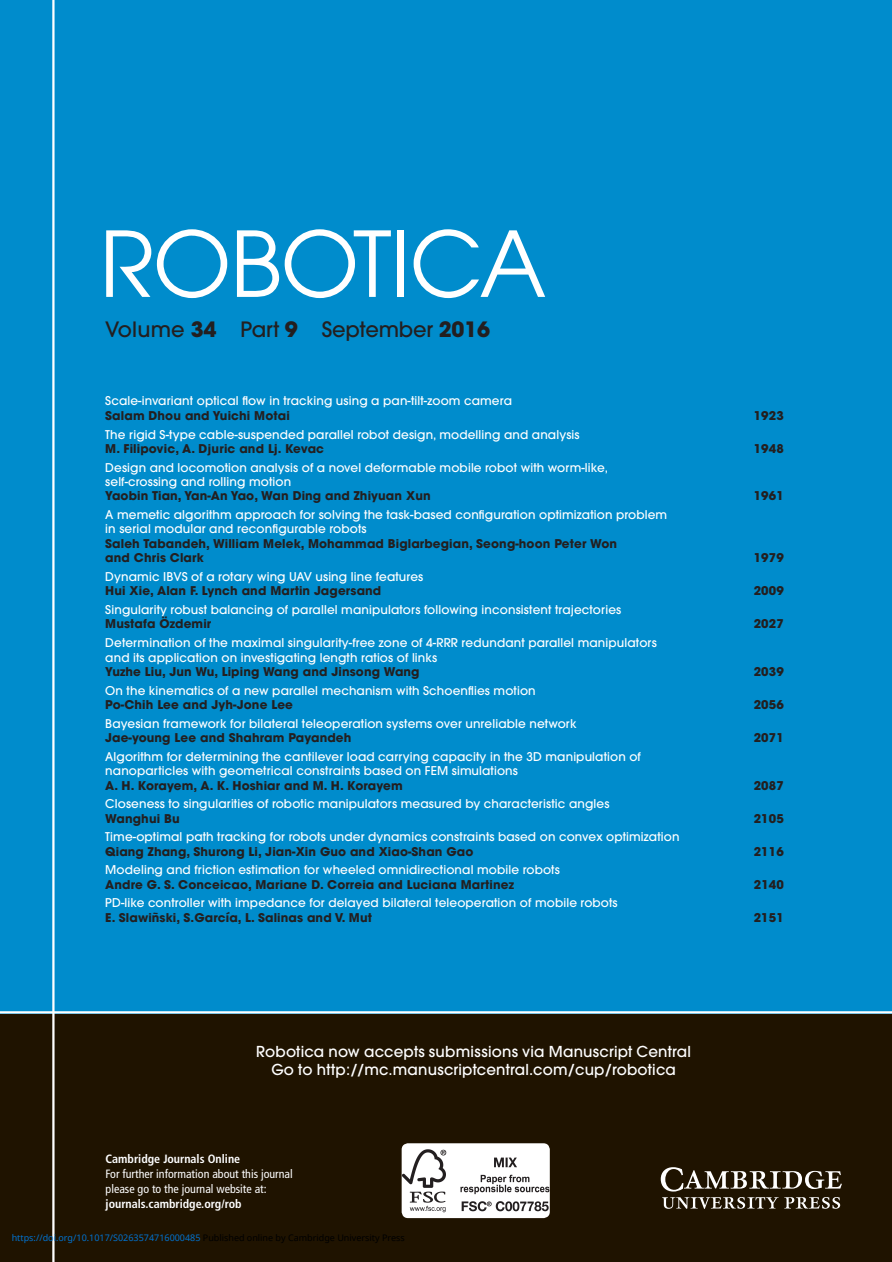
<style>
.page{position:relative;width:892px;height:1262px;background:#fff}
.page>*{position:absolute;margin:0;border:0;box-sizing:border-box;transform-origin:0 0}
.t1{font:90px "Avant Garde";letter-spacing:-.01em;color:#fff}
.t2{font:500 21px "Avant Garde";letter-spacing:-.01em;color:#231f20}
.t3{font:500 15px/18px "Avant Garde";letter-spacing:.01em;color:#fff;text-align:center}
.t4{font:500 12px/14.4px "Avant Garde";letter-spacing:.01em;color:#fff}
.t5{font:700 12px/14.4px "Avant Garde";letter-spacing:.01em;color:#231f20}
.t6{font:condensed 12px/15px "Frutiger";color:#fff}
.t7{font:700 condensed 12px "Frutiger";color:#fff}
.t8{font:9px "Noto Sans";color:#0172cf}
.s1{font-weight:700}
.s2{color:#000}
</style>
<div class="page">
<div style="left:0;top:988px;width:891px;height:273px;background:#1f1300"></div>
<div style="left:0;top:0;width:891px;height:1013px;background:#008ccc"></div>
<hr style="left:0;top:1011px;width:891px;height:2px;background:#fff">
<hr style="left:52px;top:0;width:3px;height:1261px;background:#fff">
<svg style="left:660px;top:1167px;width:181px;height:41px"></svg>
<svg style="left:549px;top:1168px;width:1px;height:21px"></svg>
<div style="left:401px;top:1143px;width:148px;height:74px;background:#fff;border-radius:6px"></div>
<img style="left:401px;top:1144px;width:148px;height:69px">
<h1 class="t1" style="left:99px;top:230px;width:448px">ROBOTICA</h1>
<h2 class="t2" style="left:105px;top:320px;width:386px">Volume <span class="s1">34</span> Part <span class="s1">9</span> September <span class="s1">2016</span></h2>
<p class="t4" style="left:105px;top:395px;width:408px">Scale-invariant optical flow in tracking using a pan-tilt-zoom camera</p>
<p class="t5" style="left:105px;top:409px;width:186px">Salam Dhou and Yuichi Motai</p>
<p class="t5" style="left:753px;top:409px;width:32px">1923</p>
<p class="t4" style="left:105px;top:428px;width:476px">The rigid S-type cable-suspended parallel robot design, modelling and analysis</p>
<p class="t5" style="left:105px;top:442px;width:220px">M. Filipovic, A. Djuric and Lj. Kevac</p>
<p class="t5" style="left:753px;top:442px;width:32px">1948</p>
<p class="t4" style="left:105px;top:461px;width:504px">Design and locomotion analysis of a novel deformable mobile robot with worm-like, self-crossing and rolling motion</p>
<p class="t5" style="left:105px;top:490px;width:327px">Yaobin Tian, Yan-An Yao, Wan Ding and Zhiyuan Xun</p>
<p class="t5" style="left:753px;top:490px;width:32px">1961</p>
<p class="t4" style="left:105px;top:508px;width:563px">A memetic algorithm approach for solving the task-based configuration optimization problem in serial modular and reconfigurable robots</p>
<p class="t5" style="left:105px;top:537px;width:513px">Saleh Tabandeh, William Melek, Mohammad Biglarbegian, Seong-hoon Peter Won and Chris Clark</p>
<p class="t5" style="left:753px;top:552px;width:32px">1979</p>
<p class="t4" style="left:105px;top:570px;width:319px">Dynamic IBVS of a rotary wing UAV using line features</p>
<p class="t5" style="left:105px;top:585px;width:277px">Hui Xie, Alan F. Lynch and Martin Jagersand</p>
<p class="t5" style="left:753px;top:585px;width:32px">2009</p>
<p class="t4" style="left:105px;top:603px;width:517px">Singularity robust balancing of parallel manipulators following inconsistent trajectories</p>
<p class="t5" style="left:105px;top:618px;width:107px">Mustafa Özdemir</p>
<p class="t5" style="left:753px;top:618px;width:32px">2027</p>
<p class="t4" style="left:105px;top:636px;width:553px">Determination of the maximal singularity-free zone of 4-RRR redundant parallel manipulators and its application on investigating length ratios of links</p>
<p class="t5" style="left:105px;top:665px;width:316px">Yuzhe Liu, Jun Wu, Liping Wang and Jinsong Wang</p>
<p class="t5" style="left:753px;top:665px;width:32px">2039</p>
<p class="t4" style="left:105px;top:684px;width:432px">On the kinematics of a new parallel mechanism with Schoenflies motion</p>
<p class="t5" style="left:105px;top:698px;width:189px">Po-Chih Lee and Jyh-Jone Lee</p>
<p class="t5" style="left:753px;top:698px;width:32px">2056</p>
<p class="t4" style="left:105px;top:717px;width:473px">Bayesian framework for bilateral teleoperation systems over unreliable network</p>
<p class="t5" style="left:105px;top:731px;width:247px">Jae-young Lee and Shahram Payandeh</p>
<p class="t5" style="left:753px;top:731px;width:32px">2071</p>
<p class="t4" style="left:105px;top:750px;width:537px">Algorithm for determining the cantilever load carrying capacity in the 3D manipulation of nanoparticles with geometrical constraints based on FEM simulations</p>
<p class="t5" style="left:105px;top:779px;width:299px">A. H. Korayem, A. K. Hoshiar and M. H. Korayem</p>
<p class="t5" style="left:753px;top:779px;width:32px">2087</p>
<p class="t4" style="left:105px;top:797px;width:505px">Closeness to singularities of robotic manipulators measured by characteristic angles</p>
<p class="t5" style="left:105px;top:812px;width:76px">Wanghui Bu</p>
<p class="t5" style="left:753px;top:812px;width:32px">2105</p>
<p class="t4" style="left:105px;top:830px;width:575px">Time-optimal path tracking for robots under dynamics constraints based on convex optimization</p>
<p class="t5" style="left:105px;top:845px;width:369px">Qiang Zhang, Shurong Li, Jian-Xin Guo and Xiao-Shan Gao</p>
<p class="t5" style="left:753px;top:845px;width:32px">2116</p>
<p class="t4" style="left:105px;top:863px;width:456px">Modeling and friction estimation for wheeled omnidirectional mobile robots</p>
<p class="t5" style="left:105px;top:878px;width:410px">Andre G. S. Conceicao, Mariane D. Correia and Luciana Martinez</p>
<p class="t5" style="left:753px;top:878px;width:32px">2140</p>
<p class="t4" style="left:105px;top:896px;width:514px">PD-like controller with impedance for delayed bilateral teleoperation of mobile robots</p>
<p class="t5" style="left:105px;top:911px;width:268px">E. Slawiñski, S.García, L. Salinas and V. Mut</p>
<p class="t5" style="left:753px;top:911px;width:32px">2151</p>
<p class="t3" style="left:256px;top:1042px;width:436px">Robotica now accepts submissions via Manuscript Central<br>Go to http://mc.manuscriptcentral.com/cup/robotica</p>
<p class="t7" style="left:106px;top:1153px;width:136px">Cambridge Journals Online</p>
<p class="t6" style="left:106px;top:1166px;width:189px">For further information about this journal please go to the journal website at:</p>
<p class="t7" style="left:106px;top:1198px;width:138px">journals.cambridge.org/rob</p>
<p class="t8" style="left:12px;top:1230px;width:394px">https://doi.org/10.1017/S0263574716000485 <span class="s2">Published online by Cambridge University Press</span></p>
</div>
